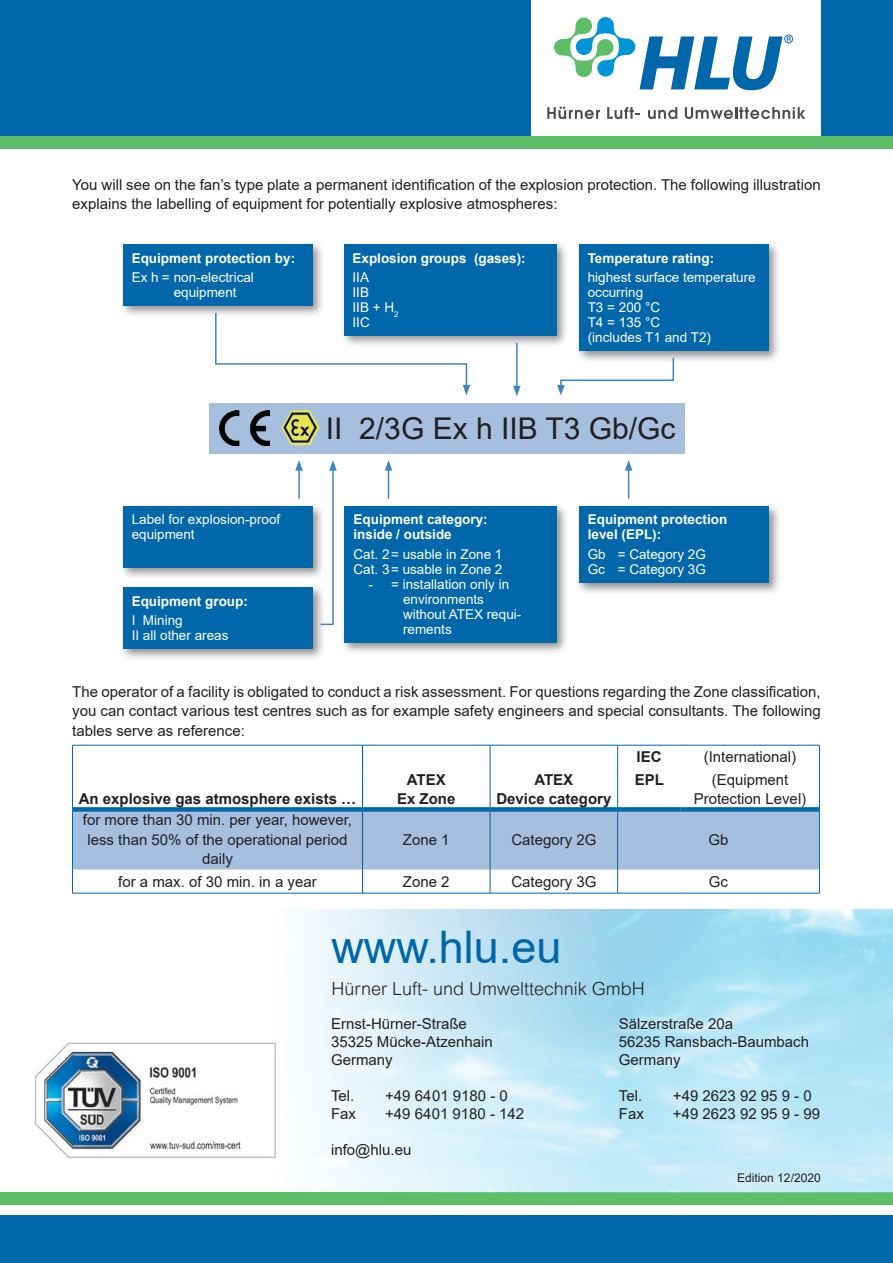
<style>
.page{position:relative;width:893px;height:1263px;background:#fff}
.page>*{position:absolute;margin:0;border:0;box-sizing:border-box;transform-origin:0 0}
.t1{font:45px "Arial";color:#0067aa}
.t2{font:30px "Arial";color:#231f20}
.t3{font:300 18px "Arial MT Pro Cyr";color:#231f20}
.t4{font:15px/19.5px "Arial";color:#231f20}
.t5{font:700 15px "Arial";color:#231f20}
.Atex-Darstellung{font:13.5px/15px "Arial";color:#fff}
.Atex-Darstellung-2{font:700 13.5px "Arial";color:#fff}
.p_ohne_Blocksatz{font:700 13.5px/15px "Arial";color:#fff}
.t6{font:12px "Arial";color:#231f20}
</style>
<div class="page">
<div style="left:0;top:1192px;width:893px;height:13px;background:#5ebd68"></div>
<div style="left:0;top:0;width:893px;height:136px;background:#0067aa"></div>
<div style="left:531px;top:0;width:290px;height:136px;background:#fff"></div>
<div style="left:0;top:136px;width:893px;height:13px;background:#5ebd68"></div>
<div style="left:0;top:1215px;width:893px;height:48px;background:#0067aa"></div>
<svg style="left:547px;top:107px;width:53px;height:12px"></svg>
<svg style="left:607px;top:107px;width:33px;height:12px"></svg>
<svg style="left:648px;top:107px;width:29px;height:12px"></svg>
<svg style="left:685px;top:107px;width:120px;height:12px"></svg>
<svg style="left:554px;top:17px;width:239px;height:73px"></svg>
<img style="left:33px;top:1042px;width:246px;height:116px">
<div style="left:73px;top:807px;width:289px;height:5px;background:#0067aa"></div>
<div style="left:363px;top:807px;width:127px;height:5px;background:#0067aa"></div>
<div style="left:490px;top:807px;width:127px;height:5px;background:#0067aa"></div>
<div style="left:618px;top:807px;width:63px;height:5px;background:#0067aa"></div>
<div style="left:681px;top:807px;width:138px;height:5px;background:#0067aa"></div>
<svg style="left:490px;top:746px;width:1px;height:23px"></svg>
<svg style="left:617px;top:746px;width:1px;height:23px"></svg>
<svg style="left:819px;top:746px;width:1px;height:23px"></svg>
<hr style="left:490px;top:769px;width:1px;height:40px;background:#0067aa">
<hr style="left:617px;top:769px;width:1px;height:40px;background:#0067aa">
<hr style="left:819px;top:769px;width:1px;height:40px;background:#0067aa">
<hr style="left:72px;top:745px;width:290px;height:1px;background:#0067aa">
<svg style="left:72px;top:745px;width:1px;height:24px"></svg>
<hr style="left:362px;top:745px;width:128px;height:1px;background:#0067aa">
<hr style="left:490px;top:745px;width:128px;height:1px;background:#0067aa">
<hr style="left:618px;top:745px;width:63px;height:1px;background:#0067aa">
<hr style="left:681px;top:745px;width:139px;height:1px;background:#0067aa">
<hr style="left:72px;top:769px;width:1px;height:40px;background:#0067aa">
<svg style="left:362px;top:745px;width:1px;height:24px"></svg>
<hr style="left:362px;top:769px;width:1px;height:40px;background:#0067aa">
<svg style="left:72px;top:809px;width:748px;height:84px"></svg>
<hr style="left:72px;top:893px;width:290px;height:1px;background:#0067aa">
<hr style="left:362px;top:893px;width:128px;height:1px;background:#0067aa">
<hr style="left:490px;top:893px;width:128px;height:1px;background:#0067aa">
<hr style="left:618px;top:893px;width:63px;height:1px;background:#0067aa">
<hr style="left:681px;top:893px;width:139px;height:1px;background:#0067aa">
<div style="left:340px;top:240px;width:229px;height:108px;background:#231f20;opacity:.5"></div>
<div style="left:344px;top:244px;width:213px;height:91px;background:#0067aa"></div>
<div style="left:575px;top:240px;width:206px;height:123px;background:#231f20;opacity:.5"></div>
<div style="left:579px;top:244px;width:190px;height:106px;background:#0067aa"></div>
<div style="left:119px;top:583px;width:206px;height:78px;background:#231f20;opacity:.5"></div>
<div style="left:123px;top:587px;width:190px;height:62px;background:#0067aa"></div>
<div style="left:119px;top:502px;width:206px;height:78px;background:#231f20;opacity:.5"></div>
<div style="left:123px;top:506px;width:190px;height:61px;background:#0067aa"></div>
<div style="left:340px;top:502px;width:229px;height:153px;background:#231f20;opacity:.5"></div>
<div style="left:344px;top:506px;width:213px;height:136px;background:#0067aa"></div>
<div style="left:209px;top:403px;width:475px;height:50px;background:#a7bfdf"></div>
<img style="left:281px;top:410px;width:39px;height:35px">
<img style="left:220px;top:410px;width:50px;height:35px">
<svg style="left:215px;top:311px;width:255px;height:84px"></svg>
<hr style="left:516px;top:343px;width:2px;height:45px;background:#3f85c0">
<svg style="left:513px;top:386px;width:8px;height:10px"></svg>
<hr style="left:628px;top:468px;width:1px;height:31px;background:#3f85c0">
<svg style="left:625px;top:460px;width:7px;height:11px"></svg>
<svg style="left:319px;top:460px;width:18px;height:166px"></svg>
<hr style="left:298px;top:468px;width:2px;height:31px;background:#3f85c0">
<svg style="left:295px;top:460px;width:8px;height:11px"></svg>
<div style="left:575px;top:502px;width:206px;height:93px;background:#231f20;opacity:.5"></div>
<div style="left:579px;top:506px;width:190px;height:76px;background:#0067aa"></div>
<svg style="left:557px;top:356px;width:118px;height:39px"></svg>
<div style="left:119px;top:240px;width:206px;height:78px;background:#231f20;opacity:.5"></div>
<div style="left:123px;top:244px;width:190px;height:61px;background:#0067aa"></div>
<hr style="left:388px;top:468px;width:1px;height:31px;background:#3f85c0">
<svg style="left:385px;top:460px;width:7px;height:11px"></svg>
<p class="t4" style="left:72px;top:174px;width:750px">You will see on the fan’s type plate a permanent identification of the explosion protection. The following illustration explains the labelling of equipment for potentially explosive atmospheres:</p>
<p class="p_ohne_Blocksatz" style="left:132px;top:251px;width:165px">Equipment protection by:</p>
<p class="Atex-Darstellung" style="left:132px;top:270px;width:124px">Ex h = non-electrical</p>
<p class="Atex-Darstellung" style="left:174px;top:285px;width:65px">equipment</p>
<p class="Atex-Darstellung" style="left:132px;top:512px;width:150px">Label for explosion-proof equipment</p>
<p class="Atex-Darstellung-2" style="left:132px;top:592px;width:118px">Equipment group:</p>
<p class="Atex-Darstellung" style="left:132px;top:613px;width:53px">I Mining</p>
<p class="Atex-Darstellung" style="left:132px;top:628px;width:98px">II all other areas</p>
<p class="Atex-Darstellung-2" style="left:352px;top:248px;width:175px">Explosion groups (gases):</p>
<p class="Atex-Darstellung" style="left:352px;top:270px;width:18px">IIA</p>
<p class="Atex-Darstellung" style="left:352px;top:285px;width:18px">IIB</p>
<p class="Atex-Darstellung" style="left:352px;top:300px;width:48px">IIB + H<sub>2</sub></p>
<p class="Atex-Darstellung" style="left:352px;top:315px;width:19px">IIC</p>
<p class="Atex-Darstellung-2" style="left:588px;top:248px;width:128px">Temperature rating:</p>
<p class="Atex-Darstellung" style="left:588px;top:270px;width:170px">highest surface temperature occurring</p>
<p class="Atex-Darstellung" style="left:588px;top:300px;width:74px">T3 = 200 °C</p>
<p class="Atex-Darstellung" style="left:588px;top:315px;width:74px">T4 = 135 °C</p>
<p class="Atex-Darstellung" style="left:588px;top:330px;width:125px">(includes T1 and T2)</p>
<p class="t2" style="left:326px;top:408px;width:351px">II 2/3G Ex h IIB T3 Gb/Gc</p>
<p class="Atex-Darstellung-2" style="left:353px;top:510px;width:136px">Equipment category:</p>
<p class="Atex-Darstellung-2" style="left:353px;top:525px;width:100px">inside / outside</p>
<p class="Atex-Darstellung" style="left:353px;top:546px;width:150px">Cat. 2= usable in Zone 1</p>
<p class="Atex-Darstellung" style="left:353px;top:561px;width:150px">Cat. 3= usable in Zone 2</p>
<p class="Atex-Darstellung" style="left:369px;top:576px;width:142px">- = installation only in</p>
<p class="Atex-Darstellung" style="left:403px;top:591px;width:83px">environments</p>
<p class="Atex-Darstellung" style="left:403px;top:606px;width:120px">without ATEX requi&shy;rements</p>
<p class="p_ohne_Blocksatz" style="left:588px;top:512px;width:141px">Equipment protection level (EPL):</p>
<p class="Atex-Darstellung" style="left:588px;top:546px;width:120px">Gb = Category 2G</p>
<p class="Atex-Darstellung" style="left:588px;top:561px;width:120px">Gc = Category 3G</p>
<p class="t4" style="left:72px;top:682px;width:750px;text-align:justify">The operator of a facility is obligated to conduct a risk assessment. For questions regarding the Zone classification, you can contact various test centres such as for example safety engineers and special consultants. The following tables serve as reference:</p>
<p class="t5" style="left:79px;top:788px;width:279px">An explosive gas atmosphere exists …</p>
<p class="t4" style="left:83px;top:810px;width:271px;text-align:center">for more than 30 min. per year, however, less than 50% of the operational period daily</p>
<p class="t5" style="left:407px;top:769px;width:40px">ATEX</p>
<p class="t5" style="left:397px;top:788px;width:60px">Ex Zone</p>
<p class="t5" style="left:534px;top:769px;width:40px">ATEX</p>
<p class="t5" style="left:496px;top:788px;width:117px">Device category</p>
<p class="t5" style="left:637px;top:747px;width:27px">IEC</p>
<p class="t4" style="left:704px;top:747px;width:94px">(International)</p>
<p class="t5" style="left:635px;top:769px;width:31px">EPL</p>
<p class="t4" style="left:712px;top:770px;width:78px">(Equipment</p>
<p class="t4" style="left:694px;top:789px;width:114px">Protection Level)</p>
<p class="t4" style="left:403px;top:830px;width:48px">Zone 1</p>
<p class="t4" style="left:511px;top:830px;width:87px">Category 2G</p>
<p class="t4" style="left:708px;top:830px;width:22px">Gb</p>
<p class="t4" style="left:118px;top:872px;width:200px">for a max. of 30 min. in a year</p>
<p class="t4" style="left:403px;top:872px;width:48px">Zone 2</p>
<p class="t4" style="left:511px;top:872px;width:87px">Category 3G</p>
<p class="t4" style="left:709px;top:872px;width:21px">Gc</p>
<p class="t1" style="left:331px;top:916px;width:232px">www.hlu.eu</p>
<p class="t3" style="left:331px;top:978px;width:315px">Hürner Luft- und Umwelttechnik GmbH</p>
<p class="t4" style="left:331px;top:1013px;width:137px">Ernst-Hürner-Straße</p>
<p class="t4" style="left:331px;top:1031px;width:163px">35325 Mücke-Atzenhain</p>
<p class="t4" style="left:331px;top:1049px;width:63px">Germany</p>
<p class="t4" style="left:331px;top:1085px;width:25px">Tel.</p>
<p class="t4" style="left:385px;top:1085px;width:124px">+49 6401 9180 - 0</p>
<p class="t4" style="left:331px;top:1103px;width:27px">Fax</p>
<p class="t4" style="left:385px;top:1103px;width:141px">+49 6401 9180 - 142</p>
<p class="t4" style="left:331px;top:1139px;width:82px">info@hlu.eu</p>
<p class="t4" style="left:619px;top:1013px;width:116px">Sälzerstraße 20a</p>
<p class="t4" style="left:619px;top:1031px;width:192px">56235 Ransbach-Baumbach</p>
<p class="t4" style="left:619px;top:1049px;width:63px">Germany</p>
<p class="t4" style="left:619px;top:1085px;width:25px">Tel.</p>
<p class="t4" style="left:673px;top:1085px;width:140px">+49 2623 92 95 9 - 0</p>
<p class="t4" style="left:619px;top:1103px;width:27px">Fax</p>
<p class="t4" style="left:673px;top:1103px;width:149px">+49 2623 92 95 9 - 99</p>
<p class="t6" style="left:737px;top:1170px;width:85px">Edition 12/2020</p>
</div>
